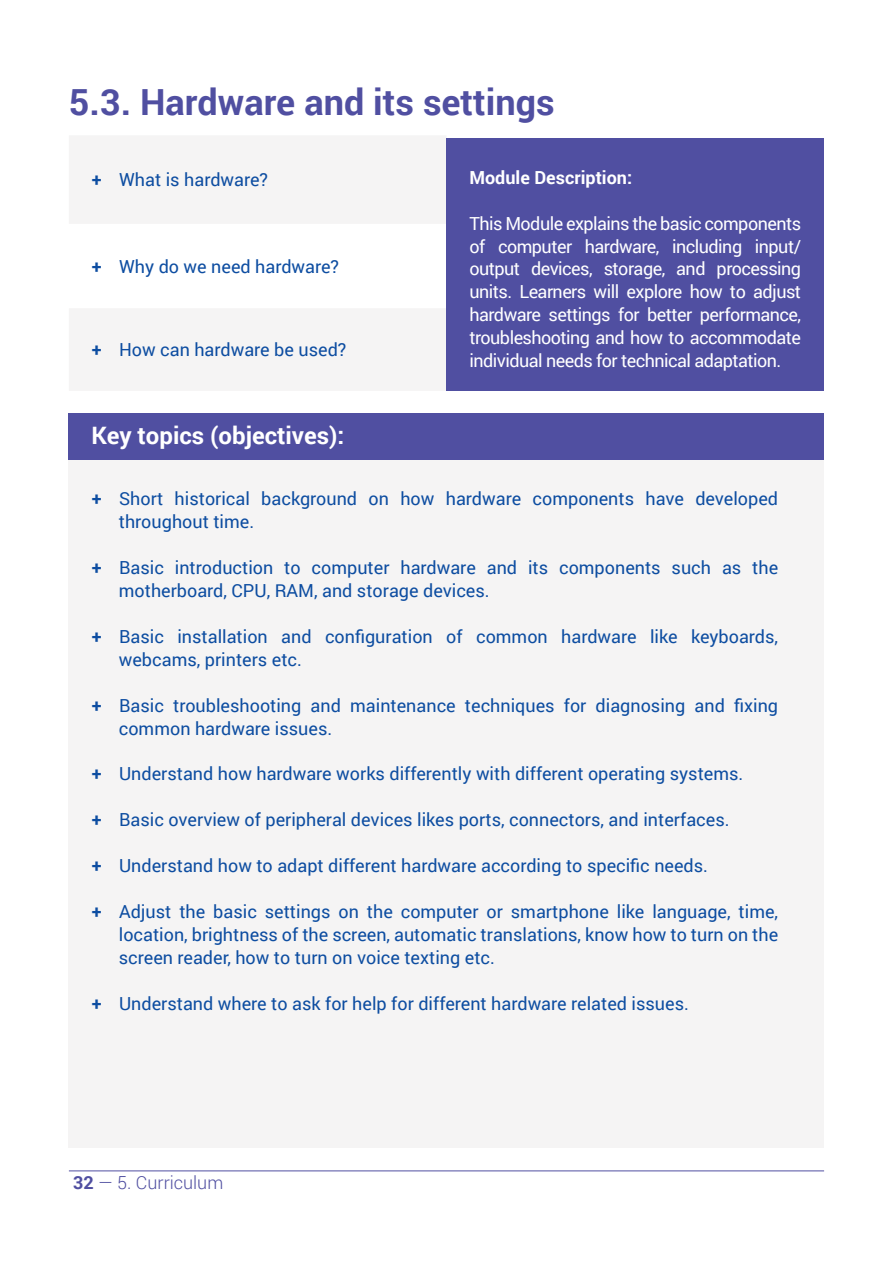
<style>
.page{position:relative;width:893px;height:1263px;background:#fff}
.page>*{position:absolute;margin:0;border:0;box-sizing:border-box;transform-origin:0 0}
.t1{font:700 36px "Roboto";color:#504fa1}
.t2{font:700 24px "Roboto";color:#fff}
.t3{font:18px/23px "Roboto";color:#0d4da1}
.t4{font:18px/23px "Roboto";letter-spacing:-.03em;color:#fff;text-align:justify}
.t5{font:700 18px "Roboto";color:#fff}
.t6{font:300 18px "Roboto";color:#504fa1}
.s1{font-weight:700}
</style>
<div class="page">
<hr style="left:69px;top:1170px;width:755px;height:1px;background:#504fa1">
<svg style="left:69px;top:136px;width:377px;height:254px;fill:#f5f4f4"></svg>
<div style="left:446px;top:138px;width:378px;height:253px;background:#504fa1"></div>
<div style="left:69px;top:460px;width:755px;height:688px;background:#f5f4f4"></div>
<div style="left:69px;top:413px;width:755px;height:47px;background:#504fa1"></div>
<h1 class="t1" style="left:69px;top:77px;width:487px">5.3. Hardware and its settings</h1>
<p class="t3" style="left:92px;top:168px;width:178px"><span class="s1">+</span> What is hardware?</p>
<p class="t3" style="left:92px;top:254px;width:249px"><span class="s1">+</span> Why do we need hardware?</p>
<p class="t3" style="left:92px;top:338px;width:256px"><span class="s1">+</span> How can hardware be used?</p>
<h2 class="t2" style="left:92px;top:418px;width:254px">Key topics (objectives):</h2>
<p class="t5" style="left:469px;top:165px;width:164px">Module Description:</p>
<p class="t4" style="left:469px;top:211px;width:333px">This Module explains the basic components of computer hardware, including input/ output devices, storage, and processing units. Learners will explore how to adjust hardware settings for better performance, troubleshooting and how to accommodate individual needs for technical adaptation.</p>
<p class="t3" style="left:119px;top:486px;width:661px;text-indent:-27px"><span class="s1">+</span> Short historical background on how hardware components have developed throughout time.</p>
<p class="t3" style="left:119px;top:555px;width:661px;text-indent:-27px"><span class="s1">+</span> Basic introduction to computer hardware and its components such as the motherboard, CPU, RAM, and storage devices.</p>
<p class="t3" style="left:119px;top:624px;width:661px;text-indent:-27px"><span class="s1">+</span> Basic installation and configuration of common hardware like keyboards, webcams, printers etc.</p>
<p class="t3" style="left:119px;top:693px;width:661px;text-indent:-27px"><span class="s1">+</span> Basic troubleshooting and maintenance techniques for diagnosing and fixing common hardware issues.</p>
<p class="t3" style="left:92px;top:762px;width:653px"><span class="s1">+</span> Understand how hardware works differently with different operating systems.</p>
<p class="t3" style="left:92px;top:808px;width:639px"><span class="s1">+</span> Basic overview of peripheral devices likes ports, connectors, and interfaces.</p>
<p class="t3" style="left:92px;top:854px;width:618px"><span class="s1">+</span> Understand how to adapt different hardware according to specific needs.</p>
<p class="t3" style="left:119px;top:900px;width:661px;text-align:justify;text-indent:-27px"><span class="s1">+</span> Adjust the basic settings on the computer or smartphone like language, time, location, brightness of the screen, automatic translations, know how to turn on the screen reader, how to turn on voice texting etc.</p>
<p class="t3" style="left:92px;top:991px;width:599px"><span class="s1">+</span> Understand where to ask for help for different hardware related issues.</p>
<p class="t6" style="left:73px;top:1170px;width:152px"><span class="s1">32</span> — 5. Curriculum</p>
</div>
